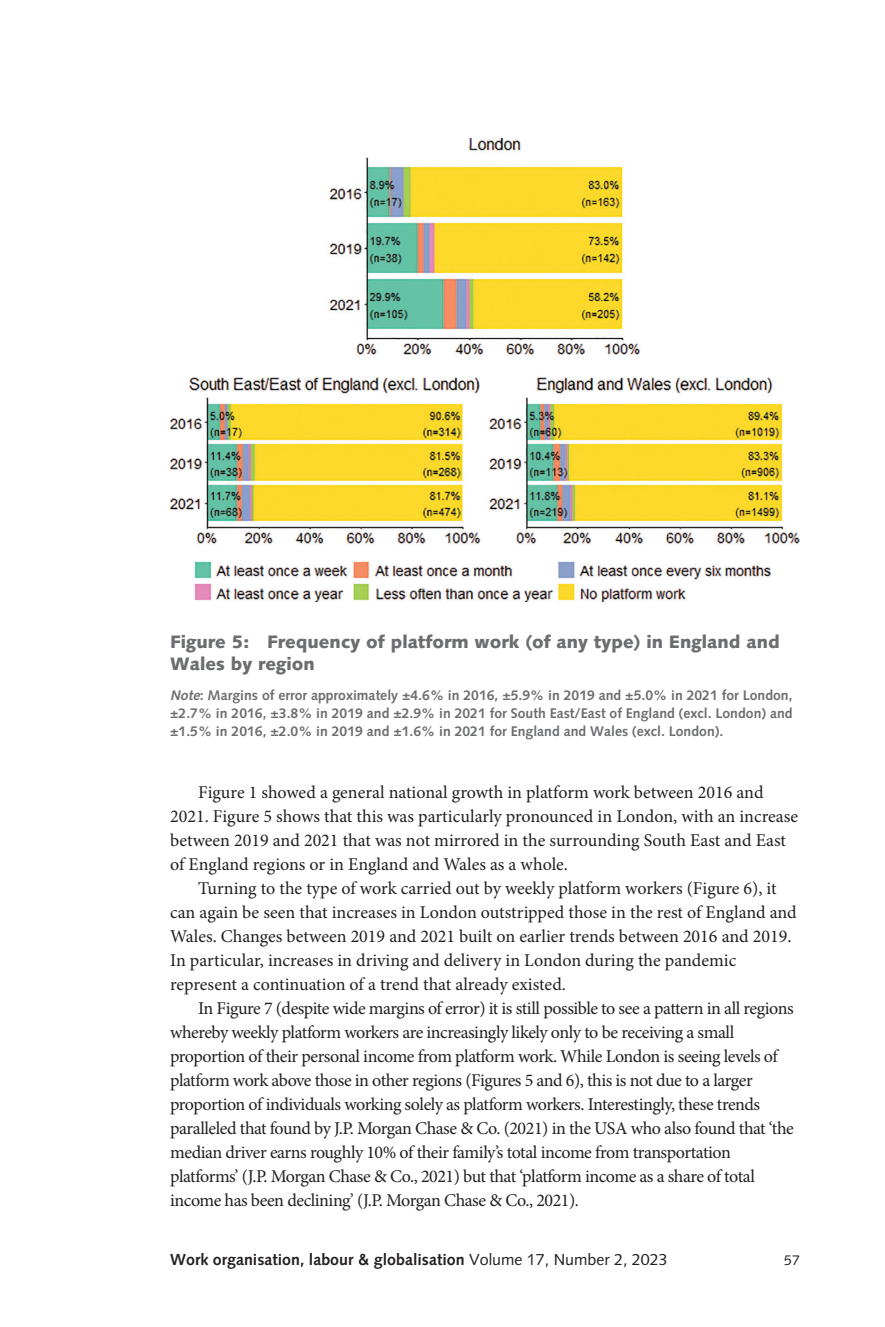
<style>
.page{position:relative;width:885px;height:1327px;background:#fff}
.page>*{position:absolute;margin:0;border:0;box-sizing:border-box;transform-origin:0 0}
.t1{font:18px/24px "Minion Pro";letter-spacing:-.02em;color:#231f20}
.t2{font:18px/24px "Minion Pro";color:#231f20}
.t3{font:900 18px/22px "Syntax LT Std";color:#6c6d70}
.t4{font:700 16px "Syntax LT Std";color:#231f20}
.t5{font:700 14px/18px "Syntax LT Std";color:#6c6d70;text-align:justify}
.t6{font:14px "Syntax LT Std";color:#231f20}
.s1{font-style:italic}
.s2{font-weight:400}
</style>
<div class="page">
<img style="left:170px;top:139px;width:629px;height:463px">
<p class="t3" style="left:170px;top:631px;width:611px">Figure 5: Frequency of platform work (of any type) in England and<br>Wales by region</p>
<p class="t5" style="left:170px;top:686px;width:623px"><span class="s1">Note</span>: Margins of error approximately ±4.6% in 2016, ±5.9% in 2019 and ±5.0% in 2021 for London, ±2.7% in 2016, ±3.8% in 2019 and ±2.9% in 2021 for South East/East of England (excl. London) and ±1.5% in 2016, ±2.0% in 2019 and ±1.6% in 2021 for England and Wales (excl. London).</p>
<p class="t2" style="left:170px;top:780px;width:629px;text-indent:28px">Figure 1 showed a general national growth in platform work between 2016 and 2021. Figure 5 shows that this was particularly pronounced in London, with an increase between 2019 and 2021 that was not mirrored in the surrounding South East and East of England regions or in England and Wales as a whole.</p>
<p class="t2" style="left:170px;top:876px;width:628px;text-indent:28px">Turning to the type of work carried out by weekly platform workers (Figure 6), it can again be seen that increases in London outstripped those in the rest of England and Wales. Changes between 2019 and 2021 built on earlier trends between 2016 and 2019.<br>In particular, increases in driving and delivery in London during the pandemic represent a continuation of a trend that already existed.</p>
<p class="t1" style="left:170px;top:996px;width:625px;text-indent:28px">In Figure 7 (despite wide margins of error) it is still possible to see a pattern in all regions whereby weekly platform workers are increasingly likely only to be receiving a small proportion of their personal income from platform work. While London is seeing levels of platform work above those in other regions (Figures 5 and 6), this is not due to a larger proportion of individuals working solely as platform workers. Interestingly, these trends paralleled that found by J.P. Morgan Chase &amp; Co. (2021) in the USA who also found that ‘the median driver earns roughly 10% of their family’s total income from transportation platforms’ (J.P. Morgan Chase &amp; Co., 2021) but that ‘platform income as a share of total income has been declining’ (J.P. Morgan Chase &amp; Co., 2021).</p>
<p class="t4" style="left:170px;top:1250px;width:499px">Work organisation, labour &amp; globalisation <span class="s2">Volume 17, Number 2, 2023</span></p>
<p class="t6" style="left:784px;top:1252px;width:17px">57</p>
</div>
